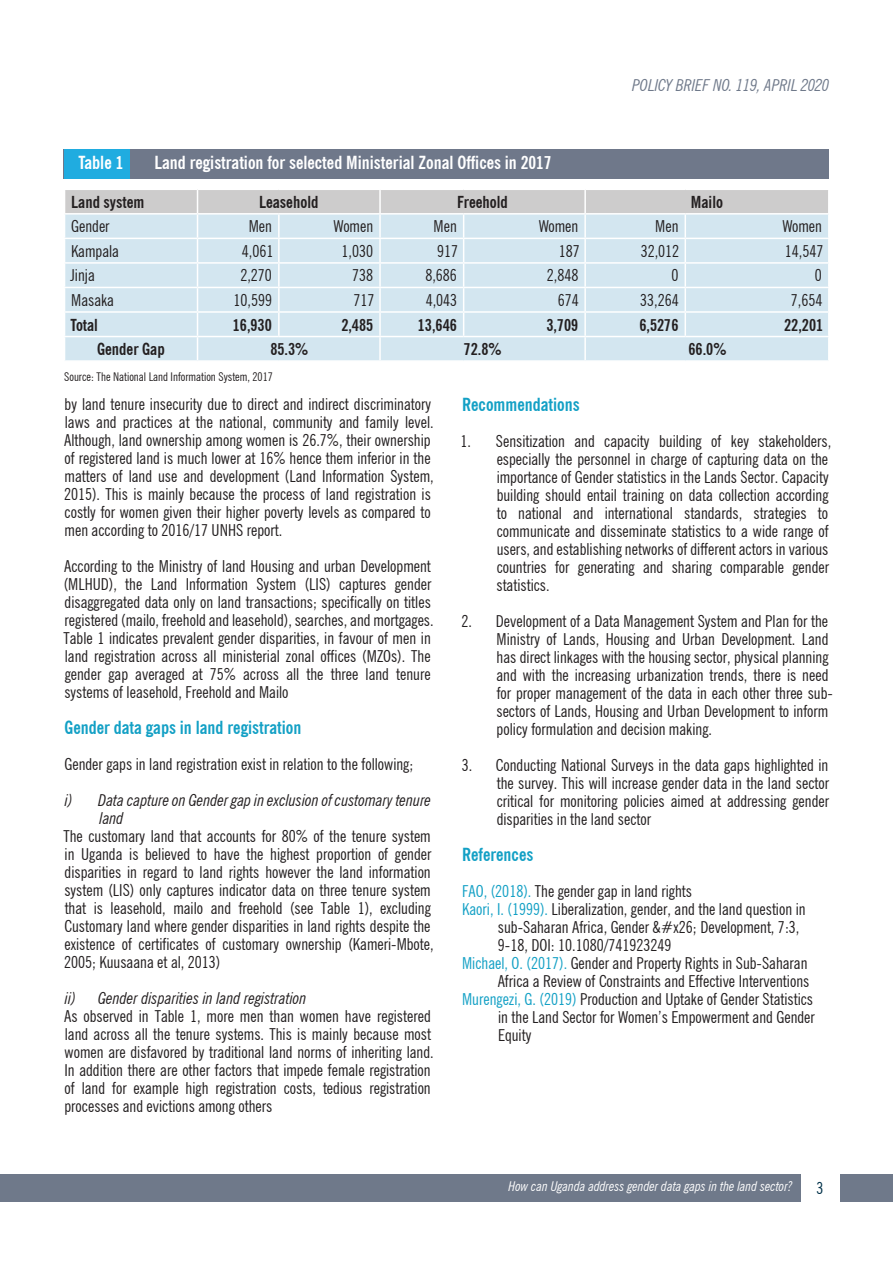
<style>
.page{position:relative;width:893px;height:1263px;background:#fff}
.page>*{position:absolute;margin:0;border:0;box-sizing:border-box;transform-origin:0 0}
.t1{font:700 condensed 18px "News Gothic BT";color:#fff}
.No_Spacing{font:700 condensed 18px "News Gothic BT";color:#13a0c5}
.List_Paragraph{font:condensed 16.5px/18px "News Gothic BT";color:#231f20}
.t2{font:700 condensed 16.5px "News Gothic BT";color:#231f20}
.List_Paragraph-2{font:italic condensed 16.5px/18px "News Gothic BT";color:#231f20}
.t3{font:italic condensed 16.5px "News Gothic BT";color:#6f798a}
.t4{font:condensed 16.5px "News Gothic BT";color:#003149}
.t5{font:italic condensed 13.5px "News Gothic BT";color:#fff}
.t6{font:condensed 12px "News Gothic BT";color:#231f20}
.s1{color:#13a0c5}
</style>
<div class="page">
<div style="left:0;top:1175px;width:893px;height:27px;background:#6f798a"></div>
<div style="left:801px;top:1157px;width:38px;height:53px;background:#fff"></div>
<div style="left:64px;top:149px;width:765px;height:30px;background:#6f788a"></div>
<div style="left:64px;top:149px;width:66px;height:30px;background:#20ace0"></div>
<svg style="left:65px;top:190px;width:763px;height:170px;background:#d4e3eb"></svg>
<hr style="left:279px;top:336px;width:101px;height:1px;background:#fff">
<hr style="left:380px;top:336px;width:84px;height:1px;background:#fff">
<hr style="left:379px;top:337px;width:2px;height:23px;background:#fff">
<hr style="left:464px;top:336px;width:121px;height:1px;background:#fff">
<hr style="left:585px;top:336px;width:100px;height:1px;background:#fff">
<hr style="left:584px;top:337px;width:2px;height:23px;background:#fff">
<hr style="left:685px;top:336px;width:145px;height:1px;background:#fff">
<p class="t1" style="left:79px;top:152px;width:46px">Table 1</p>
<p class="t1" style="left:154px;top:152px;width:399px">Land registration for selected Ministerial Zonal Offices in 2017</p>
<p class="t3" style="left:632px;top:75px;width:199px">POLICY BRIEF NO. 119, APRIL 2020</p>
<p class="t2" style="left:71px;top:192px;width:75px">Land system</p>
<p class="t2" style="left:259px;top:192px;width:61px">Leasehold</p>
<p class="t2" style="left:457px;top:192px;width:52px">Freehold</p>
<p class="t2" style="left:691px;top:192px;width:34px">Mailo</p>
<p class="List_Paragraph" style="left:71px;top:217px;width:40px">Gender</p>
<p class="List_Paragraph" style="left:249px;top:217px;width:25px">Men</p>
<p class="List_Paragraph" style="left:334px;top:217px;width:41px">Women</p>
<p class="List_Paragraph" style="left:434px;top:217px;width:25px">Men</p>
<p class="List_Paragraph" style="left:539px;top:217px;width:41px">Women</p>
<p class="List_Paragraph" style="left:655px;top:217px;width:25px">Men</p>
<p class="List_Paragraph" style="left:782px;top:217px;width:41px">Women</p>
<p class="List_Paragraph" style="left:71px;top:242px;width:49px">Kampala</p>
<p class="List_Paragraph" style="left:242px;top:242px;width:33px">4,061</p>
<p class="List_Paragraph" style="left:342px;top:242px;width:33px">1,030</p>
<p class="List_Paragraph" style="left:437px;top:242px;width:23px">917</p>
<p class="List_Paragraph" style="left:559px;top:242px;width:23px">187</p>
<p class="List_Paragraph" style="left:641px;top:242px;width:40px">32,012</p>
<p class="List_Paragraph" style="left:785px;top:242px;width:40px">14,547</p>
<p class="List_Paragraph" style="left:70px;top:266px;width:26px">Jinja</p>
<p class="List_Paragraph" style="left:240px;top:266px;width:33px">2,270</p>
<p class="List_Paragraph" style="left:352px;top:266px;width:23px">738</p>
<p class="List_Paragraph" style="left:425px;top:266px;width:33px">8,686</p>
<p class="List_Paragraph" style="left:547px;top:266px;width:33px">2,848</p>
<p class="List_Paragraph" style="left:671px;top:266px;width:9px">0</p>
<p class="List_Paragraph" style="left:815px;top:266px;width:9px">0</p>
<p class="List_Paragraph" style="left:71px;top:291px;width:44px">Masaka</p>
<p class="List_Paragraph" style="left:234px;top:291px;width:40px">10,599</p>
<p class="List_Paragraph" style="left:354px;top:291px;width:23px">717</p>
<p class="List_Paragraph" style="left:426px;top:291px;width:33px">4,043</p>
<p class="List_Paragraph" style="left:558px;top:291px;width:23px">674</p>
<p class="List_Paragraph" style="left:640px;top:291px;width:40px">33,264</p>
<p class="List_Paragraph" style="left:791px;top:291px;width:33px">7,654</p>
<p class="t2" style="left:71px;top:314px;width:29px">Total</p>
<p class="t2" style="left:233px;top:314px;width:41px">16,930</p>
<p class="t2" style="left:341px;top:314px;width:33px">2,485</p>
<p class="t2" style="left:418px;top:314px;width:41px">13,646</p>
<p class="t2" style="left:546px;top:314px;width:33px">3,709</p>
<p class="t2" style="left:639px;top:314px;width:41px">6,5276</p>
<p class="t2" style="left:784px;top:314px;width:41px">22,201</p>
<p class="t2" style="left:97px;top:339px;width:69px">Gender Gap</p>
<p class="t2" style="left:270px;top:339px;width:39px">85.3%</p>
<p class="t2" style="left:464px;top:339px;width:39px">72.8%</p>
<p class="t2" style="left:688px;top:339px;width:39px">66.0%</p>
<p class="t6" style="left:64px;top:370px;width:210px">Source: The National Land Information System, 2017</p>
<p class="List_Paragraph" style="left:64px;top:395px;width:371px">by land tenure insecurity due to direct and indirect discriminatory laws and practices at the national, community and family level.<br>Although, land ownership among women is 26.7%, their ownership of registered land is much lower at 16% hence them inferior in the matters of land use and development (Land Information System, 2015). This is mainly because the process of land registration is costly for women given their higher poverty levels as compared to men according to 2016/17 UNHS report.</p>
<p class="List_Paragraph" style="left:64px;top:557px;width:372px">According to the Ministry of land Housing and urban Development (MLHUD), the Land Information System (LIS) captures gender disaggregated data only on land transactions; specifically on titles registered (mailo, freehold and leasehold), searches, and mortgages.<br>Table 1 indicates prevalent gender disparities, in favour of men in land registration across all ministerial zonal offices (MZOs). The gender gap averaged at 75% across all the three land tenure systems of leasehold, Freehold and Mailo</p>
<p class="No_Spacing" style="left:65px;top:717px;width:238px">Gender data gaps in land registration</p>
<p class="List_Paragraph" style="left:64px;top:755px;width:350px">Gender gaps in land registration exist in relation to the following;</p>
<p class="List_Paragraph-2" style="left:99px;top:791px;width:333px;text-indent:-34px">i) Data capture on Gender gap in exclusion of customary tenure land</p>
<p class="List_Paragraph" style="left:64px;top:827px;width:372px">The customary land that accounts for 80% of the tenure system in Uganda is believed to have the highest proportion of gender disparities in regard to land rights however the land information system (LIS) only captures indicator data on three tenure system that is leasehold, mailo and freehold (see Table 1), excluding Customary land where gender disparities in land rights despite the existence of certificates of customary ownership (Kameri-Mbote, 2005; Kuusaana et al, 2013)</p>
<p class="List_Paragraph-2" style="left:65px;top:989px;width:243px">ii) Gender disparities in land registration</p>
<p class="List_Paragraph" style="left:64px;top:1007px;width:371px">As observed in Table 1, more men than women have registered land across all the tenure systems. This is mainly because most women are disfavored by traditional land norms of inheriting land.<br>In addition there are other factors that impede female registration of land for example high registration costs, tedious registration processes and evictions among others</p>
<p class="No_Spacing" style="left:462px;top:394px;width:119px">Recommendations</p>
<p class="List_Paragraph" style="left:496px;top:432px;width:336px;text-indent:-36px">1. Sensitization and capacity building of key stakeholders, especially the personnel in charge of capturing data on the importance of Gender statistics in the Lands Sector. Capacity building should entail training on data collection according to national and international standards, strategies to communicate and disseminate statistics to a wide range of users, and establishing networks of different actors in various countries for generating and sharing comparable gender statistics.</p>
<p class="List_Paragraph" style="left:496px;top:612px;width:338px;text-indent:-35px">2. Development of a Data Management System and Plan for the Ministry of Lands, Housing and Urban Development. Land has direct linkages with the housing sector, physical planning and with the increasing urbanization trends, there is need for proper management of the data in each other three sub&shy;sectors of Lands, Housing and Urban Development to inform policy formulation and decision making.</p>
<p class="List_Paragraph" style="left:497px;top:756px;width:334px;text-align:justify;text-indent:-35px">3. Conducting National Surveys in the data gaps highlighted in the survey. This will increase gender data in the land sector critical for monitoring policies aimed at addressing gender disparities in the land sector</p>
<p class="No_Spacing" style="left:462px;top:844px;width:73px">References</p>
<p class="List_Paragraph" style="left:462px;top:882px;width:231px"><span class="s1">FAO, (2018).</span> The gender gap in land rights</p>
<p class="List_Paragraph" style="left:498px;top:900px;width:309px;text-indent:-36px"><span class="s1">Kaori, I. (1999).</span> Liberalization, gender, and the land question in sub-Saharan Africa, Gender &amp;#x26; Development, 7:3,<br>9-18, DOI: 10.1080/741923249</p>
<p class="List_Paragraph" style="left:462px;top:954px;width:349px;text-align:right"><span class="s1">Michael, O. (2017).</span> Gender and Property Rights in Sub-Saharan<br>Africa a Review of Constraints and Effective Interventions</p>
<p class="List_Paragraph" style="left:498px;top:990px;width:318px;text-align:justify;text-indent:-36px"><span class="s1">Murengezi, G. (2019)</span> Production and Uptake of Gender Statistics in the Land Sector for Women’s Empowerment and Gender Equity</p>
<p class="t5" style="left:509px;top:1177px;width:285px">How can Uganda address gender data gaps in the land sector?</p>
<p class="t4" style="left:816px;top:1178px;width:9px">3</p>
</div>
